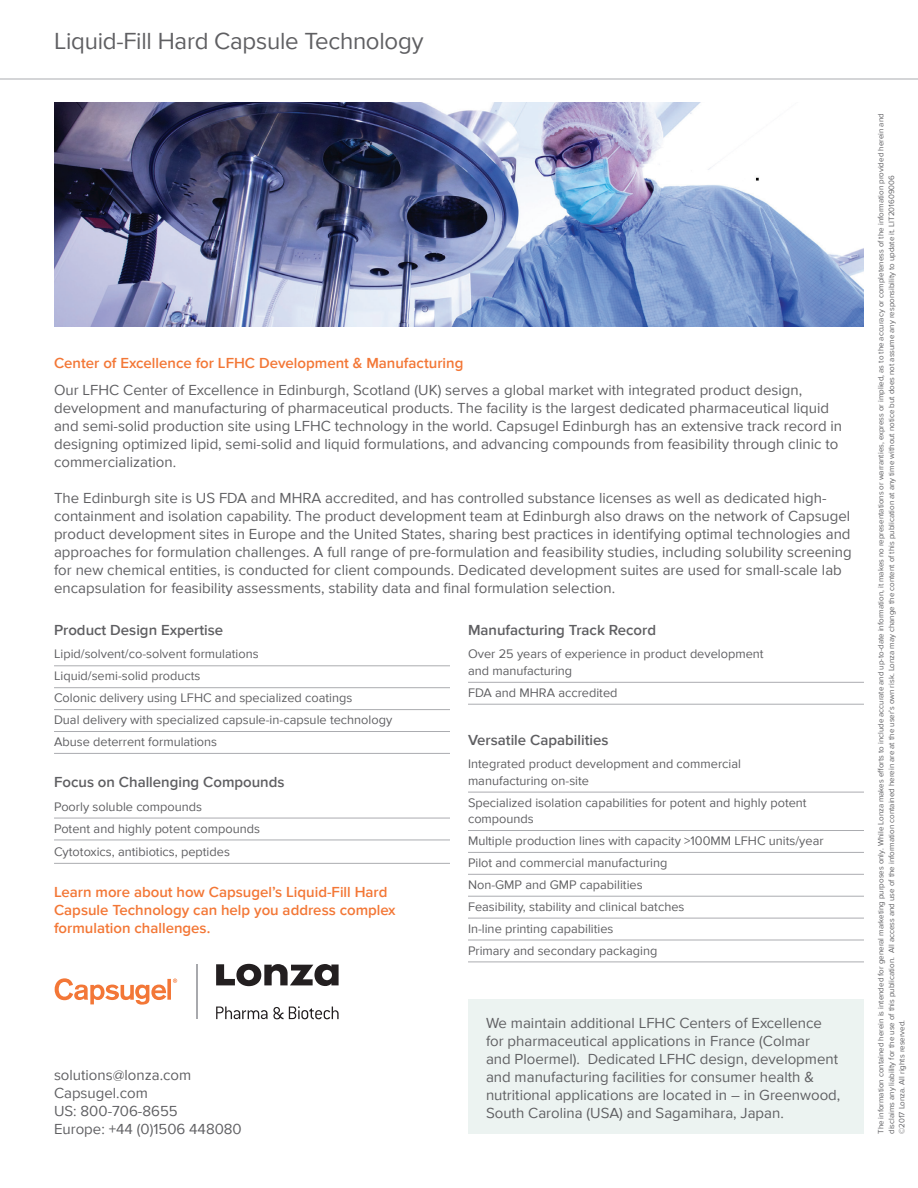
<style>
.page{position:relative;width:918px;height:1188px;background:#fff}
.page>*{position:absolute;margin:0;border:0;box-sizing:border-box;transform-origin:0 0}
.t1{font:24px "Proxima Nova";letter-spacing:-.01em;color:#5f5f62}
.t2{font:15px/18px "Proxima Nova";color:#5f5f62}
.t3{font:600 15px/18px "Proxima Nova";color:#f37736}
.t4{font:600 15px "Proxima Nova";color:#5f5f62}
.t5{font:12.75px/21.9px "Proxima Nova";color:#5f5f62}
.t6{font:7.95px/10.5px "Proxima Nova";color:#5f5f62}
</style>
<div class="page">
<hr style="left:0;top:79px;width:918px;height:1px;background:#abacb0">
<hr style="left:54px;top:665px;width:396px;height:1px;background:#abacb0">
<hr style="left:54px;top:687px;width:396px;height:1px;background:#abacb0">
<hr style="left:54px;top:709px;width:396px;height:1px;background:#abacb0">
<hr style="left:54px;top:731px;width:396px;height:1px;background:#abacb0">
<hr style="left:54px;top:753px;width:396px;height:1px;background:#abacb0">
<hr style="left:54px;top:818px;width:396px;height:1px;background:#abacb0">
<hr style="left:54px;top:840px;width:396px;height:1px;background:#abacb0">
<hr style="left:54px;top:863px;width:396px;height:1px;background:#abacb0">
<hr style="left:468px;top:682px;width:396px;height:1px;background:#abacb0">
<hr style="left:468px;top:704px;width:396px;height:1px;background:#abacb0">
<hr style="left:468px;top:792px;width:396px;height:1px;background:#abacb0">
<hr style="left:468px;top:830px;width:396px;height:1px;background:#abacb0">
<hr style="left:468px;top:852px;width:396px;height:1px;background:#abacb0">
<hr style="left:468px;top:874px;width:396px;height:1px;background:#abacb0">
<hr style="left:468px;top:896px;width:396px;height:1px;background:#abacb0">
<hr style="left:468px;top:918px;width:396px;height:1px;background:#abacb0">
<hr style="left:468px;top:940px;width:396px;height:1px;background:#abacb0">
<hr style="left:468px;top:962px;width:396px;height:1px;background:#abacb0">
<svg style="left:216px;top:964px;width:123px;height:22px"></svg>
<svg style="left:216px;top:1006px;width:123px;height:13px"></svg>
<svg style="left:55px;top:978px;width:122px;height:27px"></svg>
<hr style="left:196px;top:964px;width:1px;height:55px;background:#a8a9ad">
<img style="left:54px;top:102px;width:810px;height:224px">
<div style="left:468px;top:1000px;width:396px;height:134px;background:#ecf3f1"></div>
<h1 class="t1" style="left:54px;top:23px;width:371px">Liquid-Fill Hard Capsule Technology</h1>
<p class="t3" style="left:54px;top:354px;width:411px">Center of Excellence for LFHC Development &amp; Manufacturing</p>
<p class="t2" style="left:54px;top:381px;width:790px">Our LFHC Center of Excellence in Edinburgh, Scotland (UK) serves a global market with integrated product design, development and manufacturing of pharmaceutical products. The facility is the largest dedicated pharmaceutical liquid and semi-solid production site using LFHC technology in the world. Capsugel Edinburgh has an extensive track record in designing optimized lipid, semi-solid and liquid formulations, and advancing compounds from feasibility through clinic to commercialization.</p>
<p class="t2" style="left:54px;top:489px;width:799px">The Edinburgh site is US FDA and MHRA accredited, and has controlled substance licenses as well as dedicated high&shy;containment and isolation capability. The product development team at Edinburgh also draws on the network of Capsugel product development sites in Europe and the United States, sharing best practices in identifying optimal technologies and approaches for formulation challenges. A full range of pre-formulation and feasibility studies, including solubility screening for new chemical entities, is conducted for client compounds. Dedicated development suites are used for small-scale lab encapsulation for feasibility assessments, stability data and final formulation selection.</p>
<p class="t4" style="left:54px;top:619px;width:171px">Product Design Expertise</p>
<p class="t5" style="left:54px;top:643px;width:340px">Lipid/solvent/co-solvent formulations<br>Liquid/semi-solid products<br>Colonic delivery using LFHC and specialized coatings<br>Dual delivery with specialized capsule-in-capsule technology Abuse deterrent formulations</p>
<p class="t4" style="left:54px;top:771px;width:232px">Focus on Challenging Compounds</p>
<p class="t5" style="left:54px;top:795px;width:208px">Poorly soluble compounds<br>Potent and highly potent compounds</p>
<p class="t5" style="left:54px;top:840px;width:177px">Cytotoxics, antibiotics, peptides</p>
<p class="t3" style="left:54px;top:883px;width:343px">Learn more about how Capsugel’s Liquid-Fill Hard<br>Capsule Technology can help you address complex formulation challenges.</p>
<p class="t4" style="left:468px;top:619px;width:190px">Manufacturing Track Record</p>
<p class="t5" style="left:468px;top:645px;width:297px;line-height:16.5px">Over 25 years of experience in product development and manufacturing</p>
<p class="t5" style="left:468px;top:681px;width:151px">FDA and MHRA accredited</p>
<p class="t4" style="left:468px;top:729px;width:142px">Versatile Capabilities</p>
<p class="t5" style="left:468px;top:755px;width:275px;line-height:16.5px">Integrated product development and commercial manufacturing on-site</p>
<p class="t5" style="left:468px;top:794px;width:340px;line-height:16.5px">Specialized isolation capabilities for potent and highly potent compounds</p>
<p class="t5" style="left:468px;top:829px;width:357px">Multiple production lines with capacity &gt;100MM LFHC units/year Pilot and commercial manufacturing<br>Non-GMP and GMP capabilities<br>Feasibility, stability and clinical batches<br>In-line printing capabilities<br>Primary and secondary packaging</p>
<p class="t2" style="left:54px;top:1065px;width:189px">solutions@lonza.com<br>Capsugel.com<br>US: 800-706-8655<br>Europe: +44 (0)1506 448080</p>
<p class="t2" style="left:486px;top:1013px;width:356px">We maintain additional LFHC Centers of Excellence for pharmaceutical applications in France (Colmar<br>and Ploermel). Dedicated LFHC design, development and manufacturing facilities for consumer health &amp; nutritional applications are located in – in Greenwood, South Carolina (USA) and Sagamihara, Japan.</p>
<p class="t6" style="left:875px;top:1134px;width:1022px;rotate:-90deg">The information contained herein is intended for general marketing purposes only. While Lonza makes efforts to include accurate and up-to-date information, it makes no representations or warranties, express or implied, as to the accuracy or completeness of the information provided herein and disclaims any liability for the use of this publication. All access and use of the information contained herein are at the user’s own risk. Lonza may change the content of this publication at any time without notice but does not assume any responsibility to update it. LIT201609006<br>©2017 Lonza. All rights reserved.</p>
</div>
